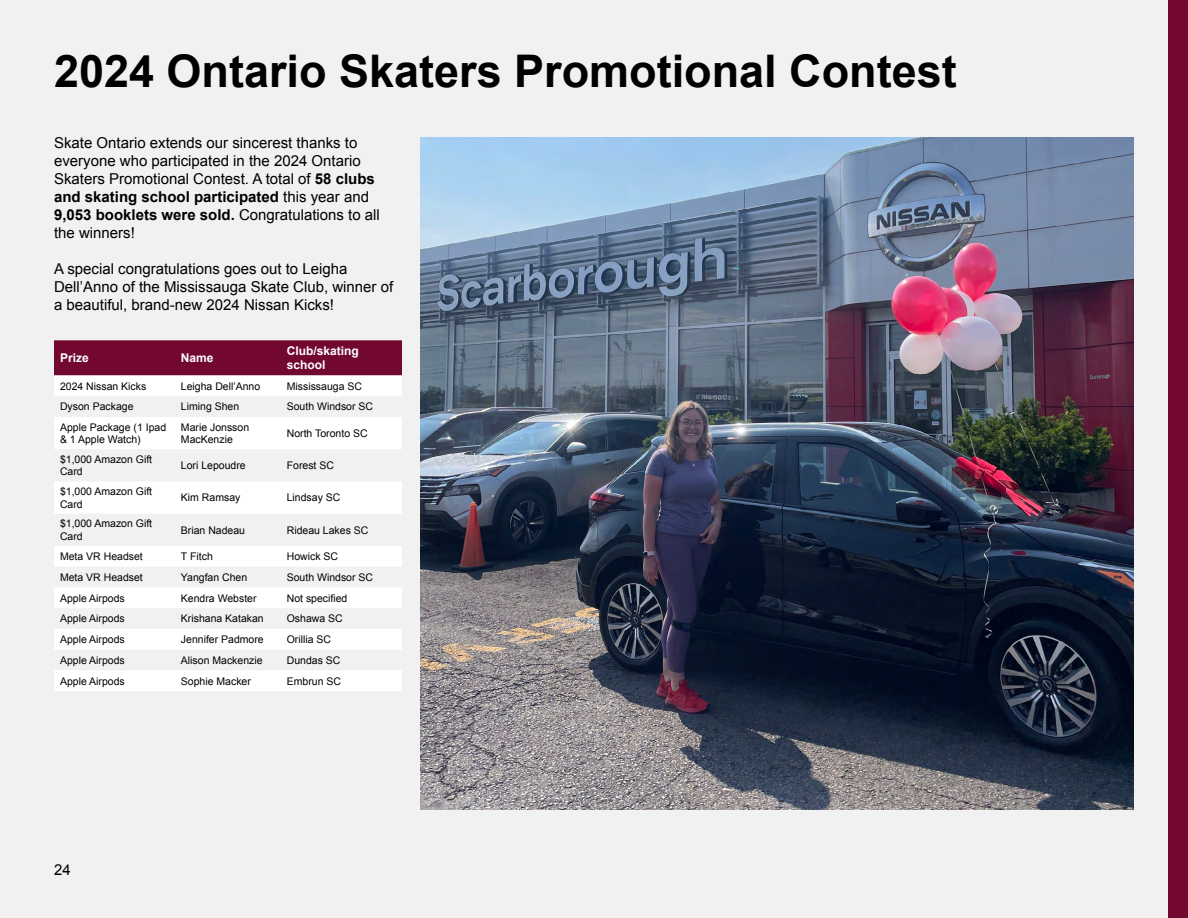
<style>
.page{position:relative;width:1188px;height:918px;background:#f1f1f2}
.page>*{position:absolute;margin:0;border:0;box-sizing:border-box;transform-origin:0 0}
.Headings{font:700 45px "Arial";color:#000}
.Body_Copy{font:15px/18px "Arial";color:#000}
.t1{font:700 12px/14.4px "Arial";color:#fff}
.t2{font:10.5px/12.6px "Arial";color:#000}
.s1{font-weight:700}
</style>
<div class="page">
<div style="left:54px;top:340px;width:348px;height:35px;background:#72072f"></div>
<svg style="left:54px;top:375px;width:348px;height:316px;fill:#fff"></svg>
<div style="left:1169px;top:0;width:19px;height:918px;background:#72072f"></div>
<img style="left:420px;top:137px;width:714px;height:673px">
<h2 class="Headings" style="left:54px;top:41px;width:904px">2024 Ontario Skaters Promotional Contest</h2>
<p class="Body_Copy" style="left:54px;top:134px;width:327px">Skate Ontario extends our sincerest thanks to everyone who participated in the 2024 Ontario Skaters Promotional Contest. A total of <span class="s1">58 clubs and skating school participated</span> this year and <span class="s1">9,053 booklets were sold.</span> Congratulations to all the winners!</p>
<p class="Body_Copy" style="left:54px;top:260px;width:341px">A special congratulations goes out to Leigha<br>Dell’Anno of the Mississauga Skate Club, winner of a beautiful, brand-new 2024 Nissan Kicks!</p>
<p class="t1" style="left:60px;top:351px;width:30px">Prize</p>
<p class="t1" style="left:181px;top:351px;width:34px">Name</p>
<p class="t1" style="left:287px;top:344px;width:74px">Club/skating school</p>
<p class="t2" style="left:60px;top:380px;width:88px">2024 Nissan Kicks</p>
<p class="t2" style="left:181px;top:380px;width:81px">Leigha Dell’Anno</p>
<p class="t2" style="left:287px;top:380px;width:77px">Mississauga SC</p>
<p class="t2" style="left:60px;top:401px;width:75px">Dyson Package</p>
<p class="t2" style="left:181px;top:401px;width:60px">Liming Shen</p>
<p class="t2" style="left:287px;top:401px;width:88px">South Windsor SC</p>
<p class="t2" style="left:60px;top:421px;width:108px">Apple Package (1 Ipad &amp; 1 Apple Watch)</p>
<p class="t2" style="left:181px;top:421px;width:70px">Marie Jonsson<br>MacKenzie</p>
<p class="t2" style="left:287px;top:427px;width:82px">North Toronto SC</p>
<p class="t2" style="left:60px;top:453px;width:94px">$1,000 Amazon Gift<br>Card</p>
<p class="t2" style="left:181px;top:459px;width:66px">Lori Lepoudre</p>
<p class="t2" style="left:287px;top:459px;width:49px">Forest SC</p>
<p class="t2" style="left:60px;top:485px;width:94px">$1,000 Amazon Gift<br>Card</p>
<p class="t2" style="left:181px;top:492px;width:61px">Kim Ramsay</p>
<p class="t2" style="left:287px;top:492px;width:55px">Lindsay SC</p>
<p class="t2" style="left:60px;top:517px;width:94px">$1,000 Amazon Gift<br>Card</p>
<p class="t2" style="left:181px;top:524px;width:66px">Brian Nadeau</p>
<p class="t2" style="left:287px;top:524px;width:83px">Rideau Lakes SC</p>
<p class="t2" style="left:60px;top:550px;width:84px">Meta VR Headset</p>
<p class="t2" style="left:181px;top:550px;width:33px">T Fitch</p>
<p class="t2" style="left:287px;top:550px;width:53px">Howick SC</p>
<p class="t2" style="left:60px;top:571px;width:84px">Meta VR Headset</p>
<p class="t2" style="left:181px;top:571px;width:68px">Yangfan Chen</p>
<p class="t2" style="left:287px;top:571px;width:88px">South Windsor SC</p>
<p class="t2" style="left:60px;top:592px;width:66px">Apple Airpods</p>
<p class="t2" style="left:181px;top:592px;width:77px">Kendra Webster</p>
<p class="t2" style="left:287px;top:592px;width:62px">Not specified</p>
<p class="t2" style="left:60px;top:612px;width:66px">Apple Airpods</p>
<p class="t2" style="left:181px;top:612px;width:84px">Krishana Katakan</p>
<p class="t2" style="left:287px;top:612px;width:58px">Oshawa SC</p>
<p class="t2" style="left:60px;top:633px;width:66px">Apple Airpods</p>
<p class="t2" style="left:181px;top:633px;width:84px">Jennifer Padmore</p>
<p class="t2" style="left:287px;top:633px;width:46px">Orillia SC</p>
<p class="t2" style="left:60px;top:654px;width:66px">Apple Airpods</p>
<p class="t2" style="left:181px;top:654px;width:83px">Alison Mackenzie</p>
<p class="t2" style="left:287px;top:654px;width:55px">Dundas SC</p>
<p class="t2" style="left:60px;top:675px;width:66px">Apple Airpods</p>
<p class="t2" style="left:181px;top:675px;width:72px">Sophie Macker</p>
<p class="t2" style="left:287px;top:675px;width:56px">Embrun SC</p>
<h2 class="Body_Copy" style="left:54px;top:861px;width:18px">24</h2>
</div>
